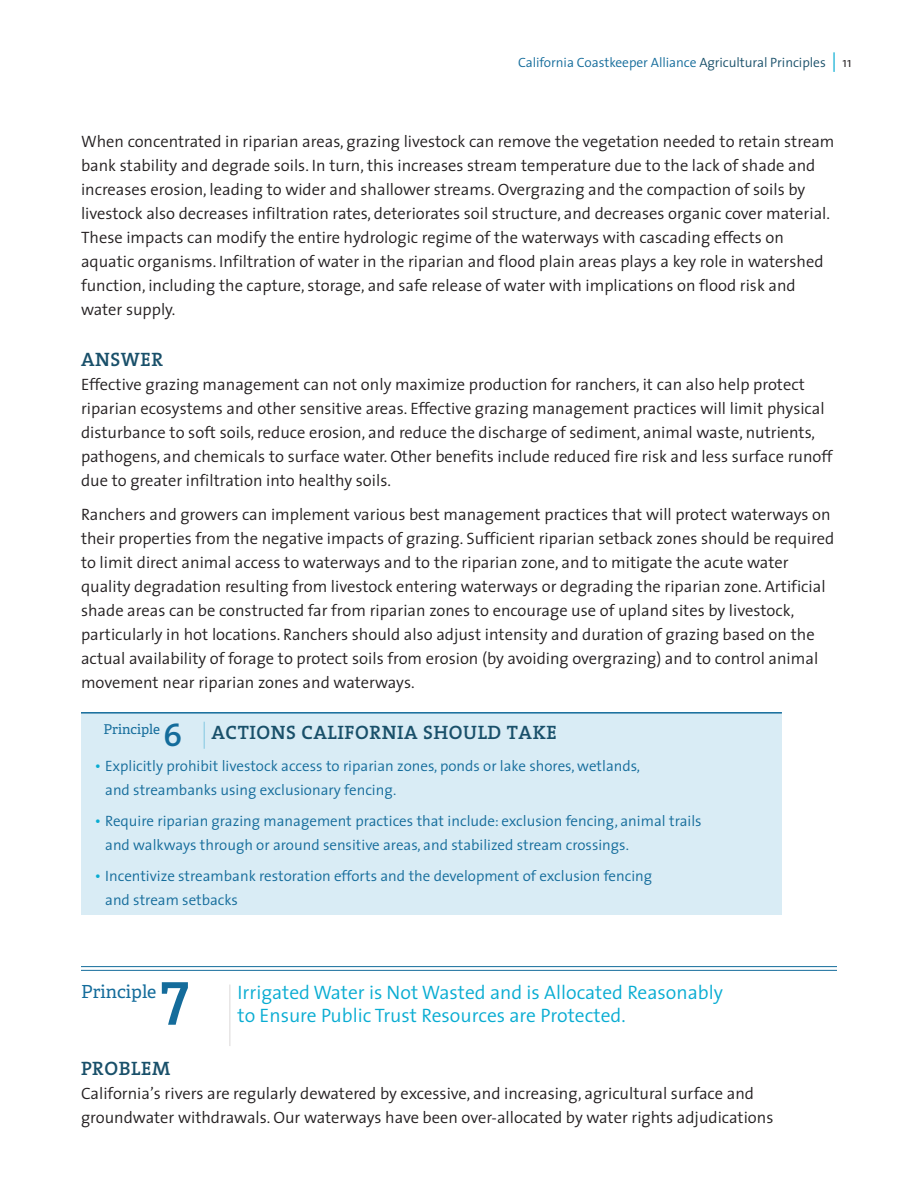
<style>
.page{position:relative;width:918px;height:1188px;background:#fff}
.page>*{position:absolute;margin:0;border:0;box-sizing:border-box;transform-origin:0 0}
.Principle{font:63px "The Serif Semi Bold Caps";color:#146c9b}
.Principle_small{font:33px "The Serif Semi Bold Caps";color:#146c9b}
.Principle_body{font:300 19.5px/23.2px "The Sans";color:#08acd2}
.Head_D{font:19.5px "The Serif Semi Bold Caps";letter-spacing:.03em;color:#19506a}
.Head_C{font:19.5px "The Serif Semi Bold Caps";letter-spacing:.03em;color:#19506a}
.Principle-2{font:18px "Adelle PE";color:#146c9b}
.Body_A{font:300 16.5px/24px "The Sans";color:#231f20}
.Action_bullets{font:300 15px/24px "The Sans";color:#146c9b}
.Pagination__recto{font:300 13.5px "The Sans";letter-spacing:-.005em;color:#146c9b}
.Principle_small-2{font:13.5px "Adelle PE";color:#146c9b}
.s1{color:#19506a}
.s2{font-size:19.5px;color:#08acd2}
.s3{color:#231f20}
.s4{font-family:"The Sans";font-weight:300;font-size:27px;color:#71c0dd}
.s5{font-size:16.5px;color:#08acd2}
</style>
<div class="page">
<div style="left:81px;top:712px;width:701px;height:202px;background:#d9ecf5"></div>
<hr style="left:81px;top:966px;width:756px;height:1px;background:#146c9b">
<hr style="left:81px;top:970px;width:756px;height:1px;background:#146c9b">
<hr style="left:230px;top:985px;width:1px;height:61px;background:#dbd8d8">
<hr style="left:81px;top:712px;width:701px;height:2px;background:#146c9b">
<p class="Pagination__recto" style="left:518px;top:51px;width:335px">California Coastkeeper Alliance <span class="s1">Agricultural Principles</span> <span class="s2">|</span> <span class="s3">11</span></p>
<p class="Body_A" style="left:81px;top:129px;width:755px">When concentrated in riparian areas, grazing livestock can remove the vegetation needed to retain stream bank stability and degrade soils. In turn, this increases stream temperature due to the lack of shade and increases erosion, leading to wider and shallower streams. Overgrazing and the compaction of soils by livestock also decreases infiltration rates, deteriorates soil structure, and decreases organic cover material.<br>These impacts can modify the entire hydrologic regime of the waterways with cascading effects on aquatic organisms. Infiltration of water in the riparian and flood plain areas plays a key role in watershed function, including the capture, storage, and safe release of water with implications on flood risk and water supply.</p>
<p class="Head_C" style="left:81px;top:343px;width:84px">ANSWER</p>
<p class="Body_A" style="left:81px;top:372px;width:753px">Effective grazing management can not only maximize production for ranchers, it can also help protect riparian ecosystems and other sensitive areas. Effective grazing management practices will limit physical disturbance to soft soils, reduce erosion, and reduce the discharge of sediment, animal waste, nutrients, pathogens, and chemicals to surface water. Other benefits include reduced fire risk and less surface runoff due to greater infiltration into healthy soils.</p>
<p class="Body_A" style="left:81px;top:502px;width:755px">Ranchers and growers can implement various best management practices that will protect waterways on their properties from the negative impacts of grazing. Sufficient riparian setback zones should be required to limit direct animal access to waterways and to the riparian zone, and to mitigate the acute water quality degradation resulting from livestock entering waterways or degrading the riparian zone. Artificial shade areas can be constructed far from riparian zones to encourage use of upland sites by livestock, particularly in hot locations. Ranchers should also adjust intensity and duration of grazing based on the actual availability of forage to protect soils from erosion (by avoiding overgrazing) and to control animal movement near riparian zones and waterways.</p>
<p class="Head_D" style="left:202px;top:716px;width:356px"><span class="s4">|</span> ACTIONS CALIFORNIA SHOULD TAKE</p>
<p class="Action_bullets" style="left:105px;top:754px;width:536px;text-indent:-11px"><span class="s5">•</span> Explicitly prohibit livestock access to riparian zones, ponds or lake shores, wetlands, and streambanks using exclusionary fencing.</p>
<p class="Action_bullets" style="left:105px;top:808px;width:598px;text-indent:-11px"><span class="s5">•</span> Require riparian grazing management practices that include: exclusion fencing, animal trails and walkways through or around sensitive areas, and stabilized stream crossings.</p>
<p class="Action_bullets" style="left:105px;top:863px;width:549px;text-indent:-11px"><span class="s5">•</span> Incentivize streambank restoration efforts and the development of exclusion fencing and stream setbacks</p>
<p class="Principle_small-2" style="left:104px;top:719px;width:58px">Principle</p>
<p class="Principle_small" style="left:163px;top:707px;width:21px">6</p>
<p class="Principle-2" style="left:81px;top:978px;width:77px">Principle</p>
<p class="Principle" style="left:160px;top:951px;width:31px">7</p>
<p class="Head_C" style="left:81px;top:1052px;width:91px">PROBLEM</p>
<p class="Body_A" style="left:81px;top:1081px;width:694px">California’s rivers are regularly dewatered by excessive, and increasing, agricultural surface and groundwater withdrawals. Our waterways have been over-allocated by water rights adjudications</p>
<p class="Principle_body" style="left:238px;top:980px;width:487px">Irrigated Water is Not Wasted and is Allocated Reasonably to Ensure Public Trust Resources are Protected.</p>
</div>
